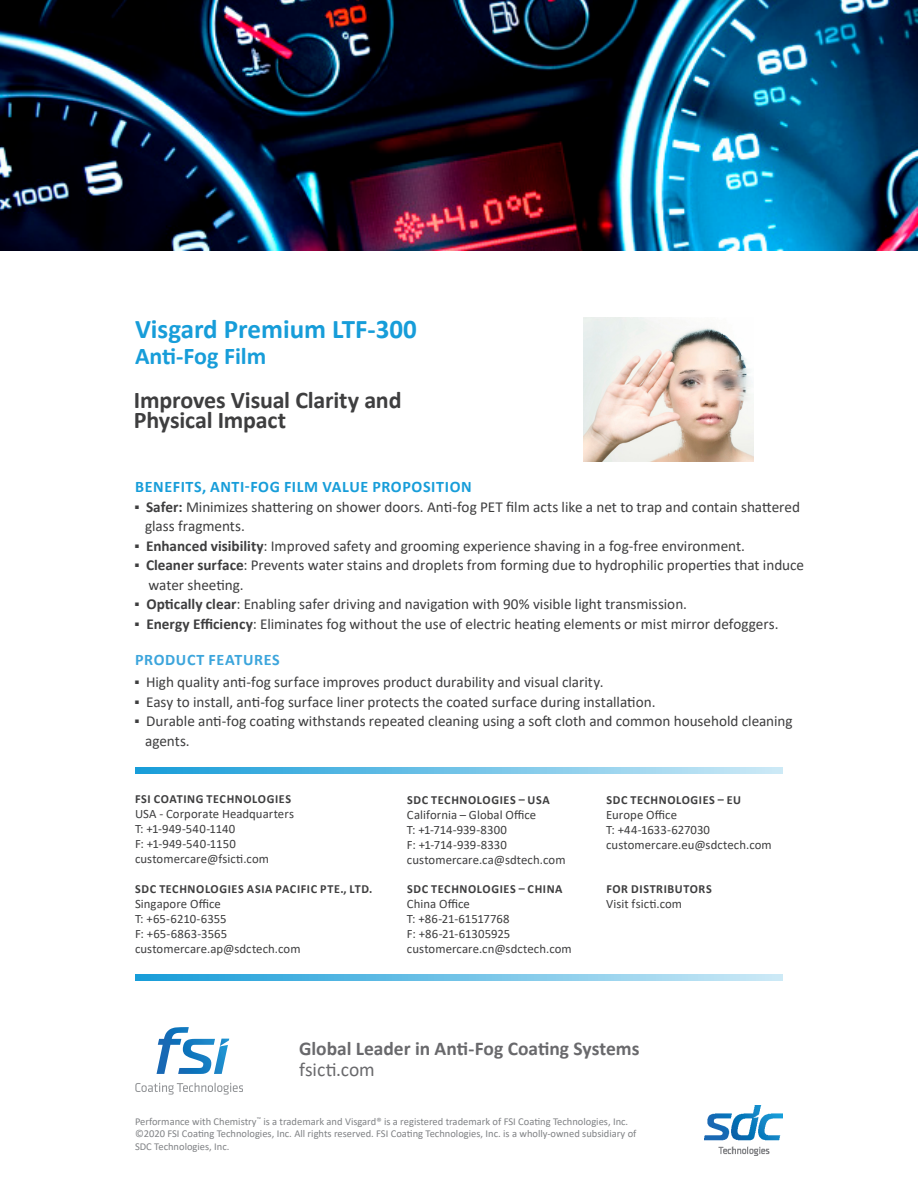
<style>
.page{position:relative;width:918px;height:1188px;background:#fff}
.page>*{position:absolute;margin:0;border:0;box-sizing:border-box;transform-origin:0 0}
.t1{font:700 27px "Calibri";color:#179dd9}
.t2{font:700 24px/19.5px "Calibri";letter-spacing:-.01em;color:#3e3e3f}
.t3{font:700 24px "Calibri";color:#179dd9}
.t4{font:700 19.5px "Calibri";letter-spacing:-.005em;color:#69696c}
.t5{font:19.5px "Calibri";letter-spacing:-.005em;color:#69696c}
.t6{font:700 16.05px "Calibri";letter-spacing:.04em;color:#179dd9}
.t7{font:700 16.05px "Calibri";letter-spacing:.035em;color:#3ca5dc}
.t8{font:15.15px/19.5px "Calibri";letter-spacing:-.005em;color:#3e3e3f}
.t9{font:12.75px "Calibri";letter-spacing:.005em;color:#3e3e3f}
.t10{font:700 12.3px "Calibri";letter-spacing:.05em;color:#3e3e3f}
.t11{font:10.5px/12.6px "Calibri";color:#808285}
.s1{font-weight:700}
</style>
<div class="page">
<svg style="left:135px;top:975px;width:648px;height:6px;background:#72c3e7"></svg>
<svg style="left:135px;top:768px;width:648px;height:6px;background:#72c3e7"></svg>
<img style="left:704px;top:1105px;width:79px;height:50px">
<svg style="left:157px;top:1027px;width:72px;height:47px"></svg>
<svg style="left:135px;top:1083px;width:108px;height:12px"></svg>
<img style="left:0;top:0;width:918px;height:251px">
<img style="left:583px;top:318px;width:171px;height:144px">
<p class="t1" style="left:135px;top:310px;width:283px">Visgard Premium LTF-300</p>
<p class="t3" style="left:135px;top:339px;width:133px">Anti-Fog Film</p>
<p class="t2" style="left:134px;top:390px;width:269px">Improves Visual Clarity and<br>Physical Impact</p>
<p class="t6" style="left:135px;top:476px;width:338px">BENEFITS, ANTI-FOG FILM VALUE PROPOSITION</p>
<p class="t8" style="left:145px;top:497px;width:657px;text-indent:-10px">■ <span class="s1">Safer:</span> Minimizes shattering on shower doors. Anti-fog PET film acts like a net to trap and contain shattered glass fragments.</p>
<p class="t8" style="left:135px;top:536px;width:611px">■ <span class="s1">Enhanced visibility</span>: Improved safety and grooming experience shaving in a fog-free environment.</p>
<p class="t8" style="left:148px;top:555px;width:657px;text-indent:-13px">■ <span class="s1">Cleaner surface</span>: Prevents water stains and droplets from forming due to hydrophilic properties that induce water sheeting.</p>
<p class="t8" style="left:135px;top:594px;width:554px">■ <span class="s1">Optically clear</span>: Enabling safer driving and navigation with 90% visible light transmission.</p>
<p class="t8" style="left:135px;top:614px;width:645px">■ <span class="s1">Energy Efficiency</span>: Eliminates fog without the use of electric heating elements or mist mirror defoggers.</p>
<p class="t7" style="left:135px;top:648px;width:146px">PRODUCT FEATURES</p>
<p class="t8" style="left:135px;top:672px;width:470px">■ High quality anti-fog surface improves product durability and visual clarity.</p>
<p class="t8" style="left:135px;top:692px;width:522px">■ Easy to install, anti-fog surface liner protects the coated surface during installation.</p>
<p class="t8" style="left:145px;top:711px;width:649px;text-indent:-10px">■ Durable anti-fog coating withstands repeated cleaning using a soft cloth and common household cleaning agents.</p>
<p class="t10" style="left:135px;top:791px;width:157px">FSI COATING TECHNOLOGIES</p>
<p class="t9" style="left:135px;top:805px;width:160px">USA - Corporate Headquarters</p>
<p class="t9" style="left:135px;top:820px;width:102px">T: +1-949-540-1140</p>
<p class="t9" style="left:135px;top:835px;width:102px">F: +1-949-540-1150</p>
<p class="t9" style="left:135px;top:850px;width:136px">customercare@fsicti.com</p>
<p class="t10" style="left:135px;top:881px;width:239px">SDC TECHNOLOGIES ASIA PACIFIC PTE., LTD.</p>
<p class="t9" style="left:135px;top:895px;width:87px">Singapore Office</p>
<p class="t9" style="left:135px;top:910px;width:93px">T: +65-6210-6355</p>
<p class="t9" style="left:135px;top:925px;width:94px">F: +65-6863-3565</p>
<p class="t9" style="left:135px;top:940px;width:167px">customercare.ap@sdctech.com</p>
<p class="t10" style="left:407px;top:791px;width:144px">SDC TECHNOLOGIES – USA</p>
<p class="t9" style="left:407px;top:806px;width:131px">California – Global Office</p>
<p class="t9" style="left:407px;top:821px;width:102px">T: +1-714-939-8300</p>
<p class="t9" style="left:407px;top:836px;width:101px">F: +1-714-939-8330</p>
<p class="t9" style="left:407px;top:851px;width:160px">customercare.ca@sdtech.com</p>
<p class="t10" style="left:407px;top:881px;width:157px">SDC TECHNOLOGIES – CHINA</p>
<p class="t9" style="left:407px;top:895px;width:64px">China Office</p>
<p class="t9" style="left:407px;top:910px;width:104px">T: +86-21-61517768</p>
<p class="t9" style="left:407px;top:925px;width:105px">F: +86-21-61305925</p>
<p class="t9" style="left:407px;top:940px;width:166px">customercare.cn@sdctech.com</p>
<p class="t10" style="left:606px;top:791px;width:136px">SDC TECHNOLOGIES – EU</p>
<p class="t9" style="left:606px;top:806px;width:72px">Europe Office</p>
<p class="t9" style="left:606px;top:821px;width:105px">T: +44-1633-627030</p>
<p class="t9" style="left:606px;top:836px;width:167px">customercare.eu@sdctech.com</p>
<p class="t10" style="left:606px;top:881px;width:107px">FOR DISTRIBUTORS</p>
<p class="t9" style="left:606px;top:895px;width:77px">Visit fsicti.com</p>
<p class="t4" style="left:299px;top:1034px;width:342px">Global Leader in Anti-Fog Coating Systems</p>
<p class="t5" style="left:299px;top:1056px;width:77px">fsicti.com</p>
<p class="t11" style="left:135px;top:1115px;width:495px">Performance with Chemistry<sup>™</sup> is a trademark and Visgard® is a registered trademark of FSI Coating Technologies, Inc.</p>
<p class="t11" style="left:135px;top:1127px;width:503px">©2020 FSI Coating Technologies, Inc. All rights reserved. FSI Coating Technologies, Inc. is a wholly-owned subsidiary of<br>SDC Technologies, Inc.</p>
</div>
